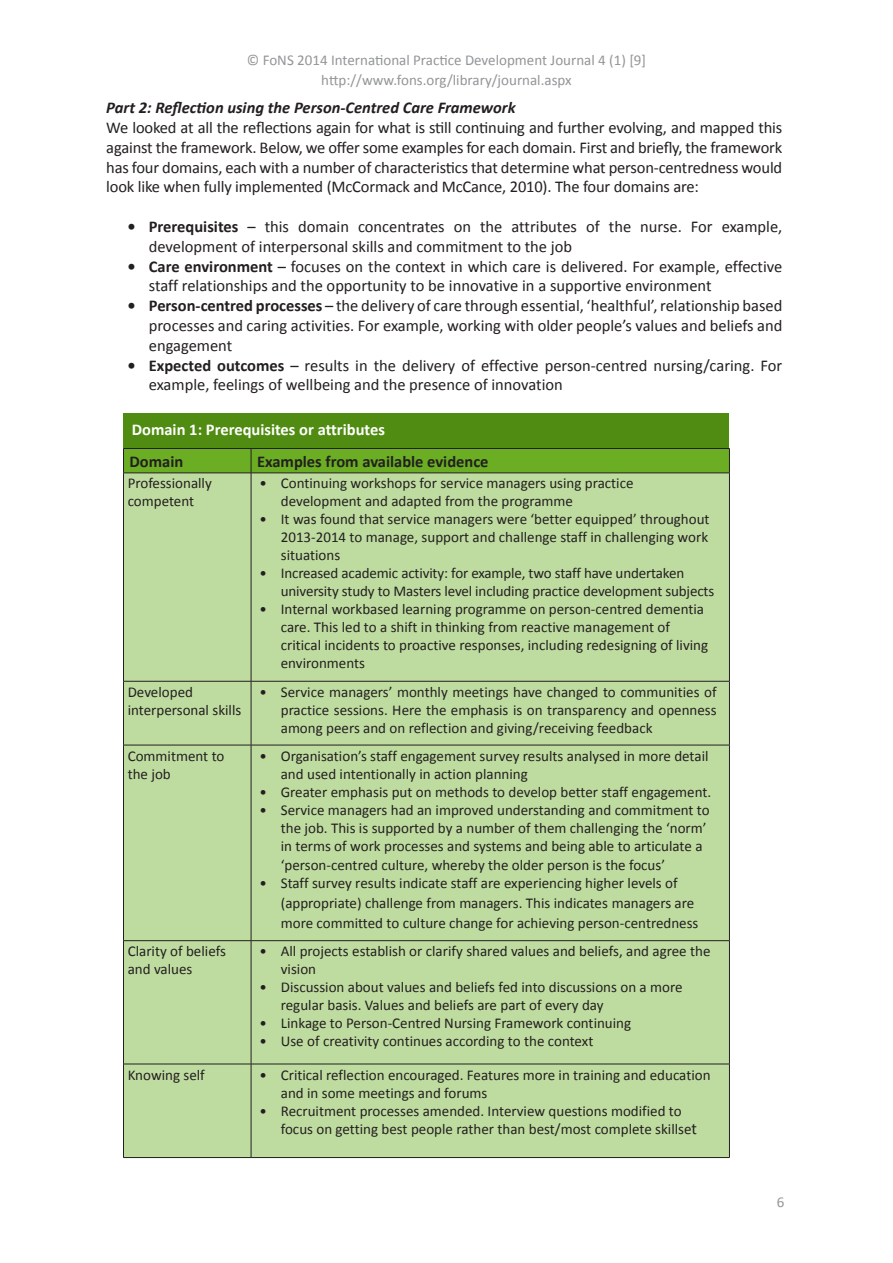
<style>
.page{position:relative;width:893px;height:1263px;background:#fff}
.page>*{position:absolute;margin:0;border:0;box-sizing:border-box;transform-origin:0 0}
.Body{font:16.5px/19.8px "Calibri";color:#231f20}
.Body-2{font:italic 700 16.5px "Calibri";color:#231f20}
.t1{font:700 16.5px "Calibri";color:#231f20}
.t2{font:700 16.5px "Calibri";color:#fff}
.t3{font:15px/18px "Calibri";color:#231f20}
.t4{font:15px/19.8px "Calibri";color:#939598;text-align:center}
.s1{font-weight:700}
.s2{font-size:16.5px}
</style>
<div class="page">
<div style="left:123px;top:422px;width:606px;height:736px;background:#bfdca0"></div>
<svg style="left:123px;top:448px;width:607px;height:25px;background:#66a422"></svg>
<hr style="left:123px;top:473px;width:128px;height:1px;background:#231f20">
<hr style="left:123px;top:473px;width:1px;height:208px;background:#231f20">
<hr style="left:251px;top:473px;width:479px;height:1px;background:#231f20">
<hr style="left:251px;top:473px;width:1px;height:208px;background:#231f20">
<hr style="left:729px;top:473px;width:1px;height:208px;background:#231f20">
<hr style="left:123px;top:681px;width:128px;height:1px;background:#231f20">
<hr style="left:123px;top:681px;width:1px;height:64px;background:#231f20">
<hr style="left:251px;top:681px;width:479px;height:1px;background:#231f20">
<hr style="left:251px;top:681px;width:1px;height:64px;background:#231f20">
<hr style="left:729px;top:681px;width:1px;height:64px;background:#231f20">
<hr style="left:123px;top:745px;width:128px;height:1px;background:#231f20">
<hr style="left:123px;top:745px;width:1px;height:195px;background:#231f20">
<hr style="left:251px;top:745px;width:479px;height:1px;background:#231f20">
<hr style="left:251px;top:745px;width:1px;height:195px;background:#231f20">
<hr style="left:729px;top:745px;width:1px;height:195px;background:#231f20">
<hr style="left:251px;top:940px;width:479px;height:1px;background:#231f20">
<hr style="left:729px;top:941px;width:1px;height:123px;background:#231f20">
<hr style="left:123px;top:1064px;width:1px;height:93px;background:#231f20">
<hr style="left:251px;top:1064px;width:479px;height:1px;background:#231f20">
<hr style="left:251px;top:1064px;width:1px;height:93px;background:#231f20">
<hr style="left:729px;top:1064px;width:1px;height:93px;background:#231f20">
<hr style="left:123px;top:1157px;width:128px;height:1px;background:#231f20">
<hr style="left:251px;top:1157px;width:479px;height:1px;background:#231f20">
<hr style="left:123px;top:940px;width:128px;height:1px;background:#231f20">
<hr style="left:123px;top:941px;width:1px;height:123px;background:#231f20">
<hr style="left:251px;top:941px;width:1px;height:123px;background:#231f20">
<hr style="left:123px;top:1064px;width:128px;height:1px;background:#231f20">
<div style="left:123px;top:413px;width:606px;height:35px;background:#508c11"></div>
<p class="t4" style="left:247px;top:50px;width:401px">© FoNS 2014 International Practice Development Journal 4 (1) [9] http://www.fons.org/library/journal.aspx</p>
<p class="Body-2" style="left:106px;top:97px;width:411px">Part 2: Reflection using the Person-Centred Care Framework</p>
<p class="Body" style="left:106px;top:118px;width:677px;text-align:justify">We looked at all the reflections again for what is still continuing and further evolving, and mapped this against the framework. Below, we offer some examples for each domain. First and briefly, the framework has four domains, each with a number of characteristics that determine what person-centredness would look like when fully implemented (McCormack and McCance, 2010). The four domains are:</p>
<p class="Body" style="left:149px;top:217px;width:635px;text-indent:-21px"><span class="s1">• Prerequisites</span> – this domain concentrates on the attributes of the nurse. For example, development of interpersonal skills and commitment to the job</p>
<p class="Body" style="left:149px;top:256px;width:635px;text-indent:-21px"><span class="s1">• Care environment</span> – focuses on the context in which care is delivered. For example, effective staff relationships and the opportunity to be innovative in a supportive environment</p>
<p class="Body" style="left:149px;top:296px;width:635px;text-align:justify;text-indent:-21px"><span class="s1">• Person-centred processes</span> – the delivery of care through essential, ‘healthful’, relationship based processes and caring activities. For example, working with older people’s values and beliefs and engagement</p>
<p class="Body" style="left:149px;top:355px;width:635px;text-indent:-21px"><span class="s1">• Expected outcomes</span> – results in the delivery of effective person-centred nursing/caring. For example, feelings of wellbeing and the presence of innovation</p>
<p class="t2" style="left:132px;top:419px;width:255px">Domain 1: Prerequisites or attributes</p>
<p class="t1" style="left:129px;top:451px;width:55px">Domain</p>
<p class="t1" style="left:257px;top:451px;width:233px">Examples from available evidence</p>
<p class="t3" style="left:128px;top:474px;width:86px">Professionally competent</p>
<p class="t3" style="left:281px;top:474px;width:354px;text-indent:-21px">• Continuing workshops for service managers using practice development and adapted from the programme</p>
<p class="t3" style="left:281px;top:510px;width:430px;text-align:justify;text-indent:-21px">• It was found that service managers were ‘better equipped’ throughout 2013-2014 to manage, support and challenge staff in challenging work situations</p>
<p class="t3" style="left:281px;top:564px;width:435px;text-indent:-21px">• Increased academic activity: for example, two staff have undertaken university study to Masters level including practice development subjects</p>
<p class="t3" style="left:281px;top:600px;width:429px;text-indent:-21px">• Internal workbased learning programme on person-centred dementia care. This led to a shift in thinking from reactive management of critical incidents to proactive responses, including redesigning of living environments</p>
<p class="t3" style="left:128px;top:683px;width:115px">Developed interpersonal skills</p>
<p class="t3" style="left:281px;top:683px;width:437px;text-align:justify;text-indent:-21px">• Service managers’ monthly meetings have changed to communities of practice sessions. Here the emphasis is on transparency and openness among peers and on reflection and giving/receiving feedback</p>
<p class="t3" style="left:128px;top:747px;width:98px">Commitment to the job</p>
<p class="t3" style="left:281px;top:747px;width:429px;text-indent:-21px">• Organisation’s staff engagement survey results analysed in more detail and used intentionally in action planning</p>
<p class="t3" style="left:260px;top:783px;width:453px">• Greater emphasis put on methods to develop better staff engagement.</p>
<p class="t3" style="left:281px;top:801px;width:430px;text-indent:-21px">• Service managers had an improved understanding and commitment to the job. This is supported by a number of them challenging the ‘norm’ in terms of work processes and systems and being able to articulate a</p>
<p class="t3" style="left:281px;top:856px;width:386px">‘person-centred culture, whereby the older person is the focus’</p>
<p class="t3" style="left:281px;top:873px;width:419px;line-height:19.8px;text-indent:-21px">• Staff survey results indicate staff are experiencing higher levels of (appropriate) challenge from managers. This indicates managers are more committed to culture change for achieving person-centredness</p>
<p class="t3" style="left:128px;top:942px;width:100px">Clarity of beliefs and values</p>
<p class="t3" style="left:281px;top:942px;width:431px;text-indent:-21px">• All projects establish or clarify shared values and beliefs, and agree the vision</p>
<p class="t3" style="left:281px;top:978px;width:403px;text-indent:-21px">• Discussion about values and beliefs fed into discussions on a more regular basis. Values and beliefs are part of every day</p>
<p class="t3" style="left:260px;top:1014px;width:373px">• Linkage to Person-Centred Nursing Framework continuing</p>
<p class="t3" style="left:260px;top:1032px;width:335px">• Use of creativity continues according to the context</p>
<p class="t3" style="left:128px;top:1065px;width:79px">Knowing self</p>
<p class="t3" style="left:281px;top:1065px;width:431px;text-indent:-21px">• Critical reflection encouraged. Features more in training and education and in some meetings and forums</p>
<p class="t3" style="left:281px;top:1101px;width:418px;text-indent:-21px">• Recruitment processes amended. Interview questions modified to focus on getting best people rather than best/most complete skillse<span class="s2">t</span></p>
<p class="t4" style="left:777px;top:1192px;width:9px">6</p>
</div>
